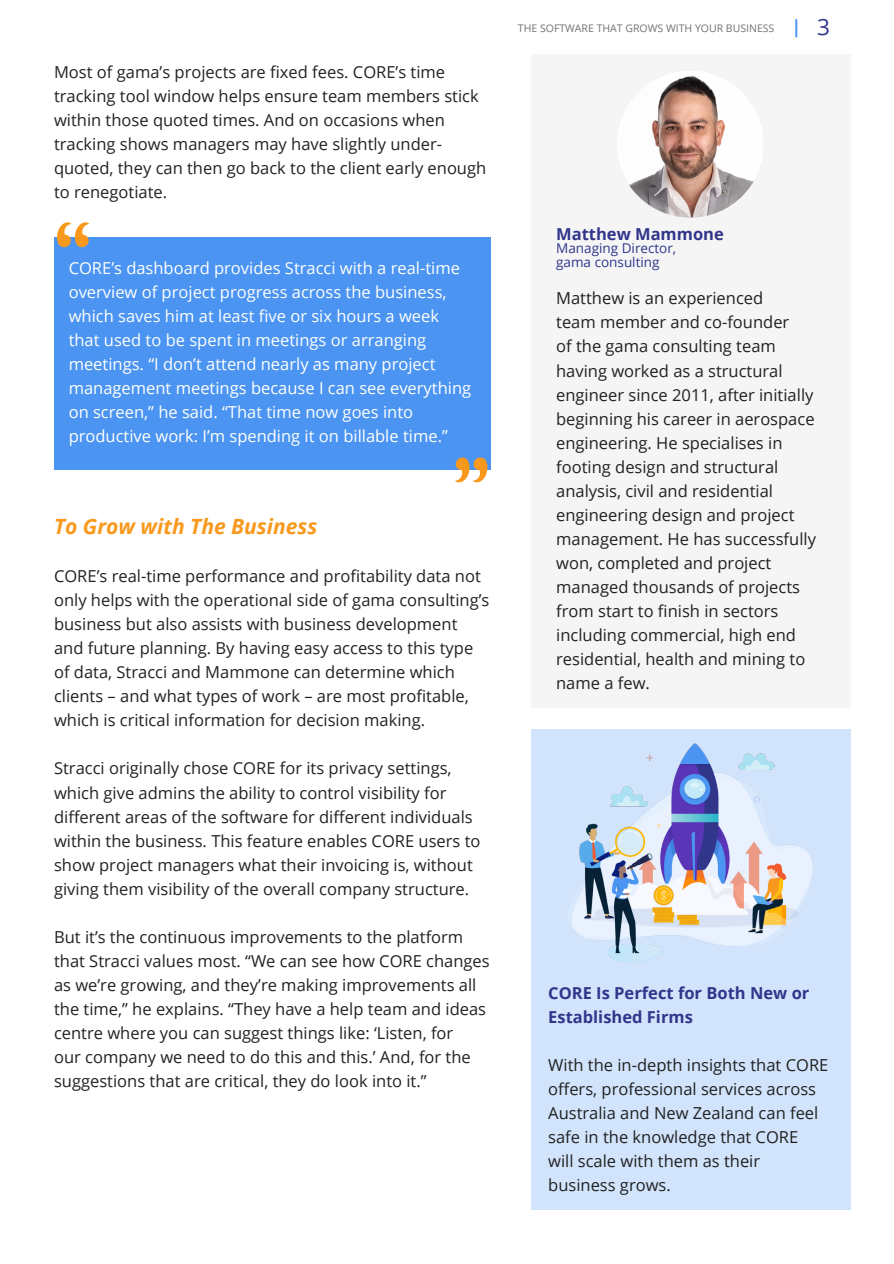
<style>
.page{position:relative;width:894px;height:1264px;background:#fff}
.page>*{position:absolute;margin:0;border:0;box-sizing:border-box;transform-origin:0 0}
.t1{font:82.5px "LEMONMILK";color:#f8991d}
.t2{font:italic 700 21px "Open Sans";color:#f8991d}
.t3{font:16.5px/24px "Open Sans";color:#222}
.t4{font:16.5px/24px "Open Sans";color:#212121}
.t5{font:16.5px/24px "Open Sans";color:#fff}
.t6{font:700 16.5px/24px "Open Sans";color:#31368b}
.t7{font:13.5px/13.5px "Open Sans";color:#31368b}
.t8{font:10.5px "Open Sans";color:#737373}
.s1{font-weight:700;font-size:18px;color:#4b94f1}
.s2{font-size:22.5px;color:#31368b}
</style>
<div class="page">
<div style="left:531px;top:728px;width:319px;height:481px;background:#d1e4fc"></div>
<div style="left:531px;top:54px;width:319px;height:653px;background:#f5f5f5"></div>
<div style="left:54px;top:237px;width:436px;height:232px;background:#4b94f1"></div>
<img style="left:572px;top:744px;width:240px;height:218px">
<img style="left:616px;top:70px;width:147px;height:148px;border-radius:74px">
<p class="t3" style="left:54px;top:60px;width:433px">Most of gama’s projects are fixed fees. CORE’s time tracking tool window helps ensure team members stick within those quoted times. And on occasions when tracking shows managers may have slightly under&shy;quoted, they can then go back to the client early enough to renegotiate.</p>
<h1 class="t1" style="left:54px;top:202px;width:40px">“</h1>
<p class="t5" style="left:69px;top:256px;width:404px">CORE’s dashboard provides Stracci with a real-time overview of project progress across the business, which saves him at least five or six hours a week that used to be spent in meetings or arranging meetings. “I don’t attend nearly as many project management meetings because I can see everything on screen,” he said. “That time now goes into productive work: I’m spending it on billable time.”</p>
<h1 class="t1" style="left:490px;top:503px;width:40px;rotate:-180deg">“</h1>
<p class="t2" style="left:54px;top:512px;width:265px">To Grow with The Business</p>
<p class="t3" style="left:54px;top:564px;width:437px">CORE’s real-time performance and profitability data not only helps with the operational side of gama consulting’s business but also assists with business development and future planning. By having easy access to this type of data, Stracci and Mammone can determine which clients – and what types of work – are most profitable, which is critical information for decision making.</p>
<p class="t3" style="left:54px;top:756px;width:428px">Stracci originally chose CORE for its privacy settings, which give admins the ability to control visibility for different areas of the software for different individuals within the business. This feature enables CORE users to show project managers what their invoicing is, without giving them visibility of the overall company structure.</p>
<p class="t3" style="left:54px;top:924px;width:437px">But it’s the continuous improvements to the platform that Stracci values most. “We can see how CORE changes as we’re growing, and they’re making improvements all the time,” he explains. “They have a help team and ideas centre where you can suggest things like: ‘Listen, for<br>our company we need to do this and this.’ And, for the suggestions that are critical, they do look into it.”</p>
<p class="t8" style="left:518px;top:21px;width:313px">THE SOFTWARE THAT GROWS WITH YOUR BUSINESS <span class="s1">|</span> <span class="s2">3</span></p>
<p class="t6" style="left:556px;top:221px;width:169px">Matthew Mammone</p>
<p class="t7" style="left:556px;top:241px;width:122px">Managing Director, gama consulting</p>
<p class="t4" style="left:556px;top:286px;width:261px">Matthew is an experienced<br>team member and co-founder<br>of the gama consulting team having worked as a structural engineer since 2011, after initially beginning his career in aerospace engineering. He specialises in footing design and structural analysis, civil and residential engineering design and project management. He has successfully won, completed and project managed thousands of projects from start to finish in sectors including commercial, high end residential, health and mining to name a few.</p>
<p class="t6" style="left:548px;top:980px;width:262px">CORE Is Perfect for Both New or<br>Established Firms</p>
<p class="t4" style="left:548px;top:1052px;width:281px">With the in-depth insights that CORE offers, professional services across<br>Australia and New Zealand can feel safe in the knowledge that CORE<br>will scale with them as their business grows.</p>
</div>
